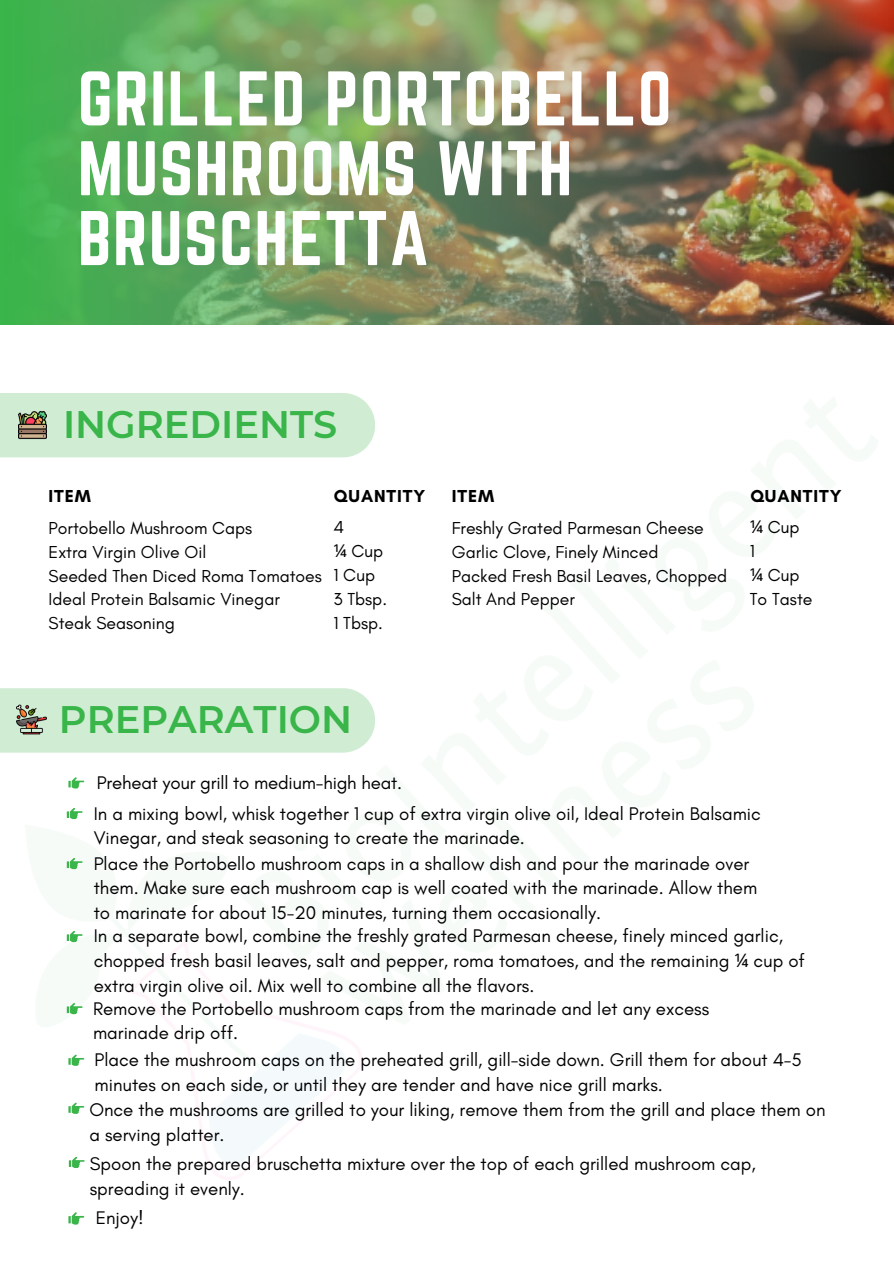
<style>
.page{position:relative;width:894px;height:1264px;background:#fff}
.page>*{position:absolute;margin:0;border:0;box-sizing:border-box;transform-origin:0 0}
.t1{font:67.5px/69.8px "Norwester";letter-spacing:.02em;color:#fff}
.t2{font:600 38.25px "Montserrat";color:#39b54a}
.t3{font:18.6px/24.8px "Glacial Indifference";color:#000}
.t4{font:17.7px "Glacial Indifference";color:#000}
.t5{font:700 17.7px "Glacial Indifference";letter-spacing:.05em;color:#000}
.t6{font:17.55px "Glacial Indifference";color:#000}
.s1{font-family:"Noto Sans"}
</style>
<div class="page">
<img style="left:0;top:393px;width:375px;height:787px">
<div style="left:0;top:688px;width:375px;height:64px;background:#d0edd4"></div>
<img style="left:16px;top:704px;width:31px;height:30px">
<svg style="left:68px;top:777px;width:16px;height:11px"></svg>
<svg style="left:67px;top:807px;width:16px;height:12px"></svg>
<img style="left:0;top:0;width:893px;height:324px">
<svg style="left:67px;top:857px;width:16px;height:12px"></svg>
<svg style="left:67px;top:930px;width:16px;height:12px"></svg>
<svg style="left:67px;top:1002px;width:16px;height:12px"></svg>
<svg style="left:68px;top:1212px;width:16px;height:12px"></svg>
<svg style="left:68px;top:1054px;width:16px;height:11px"></svg>
<svg style="left:68px;top:1102px;width:16px;height:11px"></svg>
<svg style="left:69px;top:1156px;width:16px;height:11px"></svg>
<p class="t1" style="left:78px;top:63px;width:595px">GRILLED PORTOBELLO<br>MUSHROOMS WITH<br>BRUSCHETTA</p>
<p class="t2" style="left:63px;top:401px;width:276px">INGREDIENTS</p>
<p class="t5" style="left:49px;top:485px;width:44px">ITEM</p>
<p class="t6" style="left:49px;top:517px;width:205px">Portobello Mushroom Caps</p>
<p class="t6" style="left:49px;top:541px;width:159px">Extra Virgin Olive Oil</p>
<p class="t6" style="left:49px;top:565px;width:275px">Seeded Then Diced Roma Tomatoes</p>
<p class="t6" style="left:49px;top:588px;width:233px">Ideal Protein Balsamic Vinegar</p>
<p class="t6" style="left:49px;top:612px;width:128px">Steak Seasoning</p>
<p class="t5" style="left:334px;top:485px;width:93px">QUANTITY</p>
<p class="t4" style="left:333px;top:516px;width:12px">4</p>
<p class="t4" style="left:333px;top:540px;width:51px"><span class="s1">¼</span> Cup</p>
<p class="t4" style="left:333px;top:564px;width:43px">1 Cup</p>
<p class="t4" style="left:333px;top:588px;width:55px">3 Tbsp.</p>
<p class="t4" style="left:333px;top:612px;width:51px">1 Tbsp.</p>
<p class="t5" style="left:451px;top:485px;width:44px">ITEM</p>
<p class="t6" style="left:451px;top:517px;width:253px">Freshly Grated Parmesan Cheese</p>
<p class="t6" style="left:451px;top:541px;width:208px">Garlic Clove, Finely Minced</p>
<p class="t6" style="left:451px;top:565px;width:277px">Packed Fresh Basil Leaves, Chopped</p>
<p class="t6" style="left:451px;top:588px;width:125px">Salt And Pepper</p>
<p class="t5" style="left:750px;top:485px;width:93px">QUANTITY</p>
<p class="t4" style="left:749px;top:516px;width:51px"><span class="s1">¼</span> Cup</p>
<p class="t4" style="left:749px;top:540px;width:7px">1</p>
<p class="t4" style="left:749px;top:564px;width:51px"><span class="s1">¼</span> Cup</p>
<p class="t4" style="left:749px;top:588px;width:64px">To Taste</p>
<p class="t2" style="left:59px;top:696px;width:295px">PREPARATION</p>
<p class="t3" style="left:97px;top:770px;width:307px">Preheat your grill to medium-high heat.</p>
<p class="t3" style="left:94px;top:800px;width:668px">In a mixing bowl, whisk together 1 cup of extra virgin olive oil, Ideal Protein Balsamic<br>Vinegar, and steak seasoning to create the marinade.</p>
<p class="t3" style="left:94px;top:850px;width:664px">Place the Portobello mushroom caps in a shallow dish and pour the marinade over them. Make sure each mushroom cap is well coated with the marinade. Allow them to marinate for about 15-20 minutes, turning them occasionally.</p>
<p class="t3" style="left:94px;top:923px;width:712px">In a separate bowl, combine the freshly grated Parmesan cheese, finely minced garlic, chopped fresh basil leaves, salt and pepper, roma tomatoes, and the remaining <span class="s1">¼</span> cup of extra virgin olive oil. Mix well to combine all the flavors.</p>
<p class="t3" style="left:93px;top:995px;width:617px">Remove the Portobello mushroom caps from the marinade and let any excess marinade drip off.</p>
<p class="t3" style="left:95px;top:1047px;width:708px">Place the mushroom caps on the preheated grill, gill-side down. Grill them for about 4-5 minutes on each side, or until they are tender and have nice grill marks.</p>
<p class="t3" style="left:89px;top:1097px;width:737px">Once the mushrooms are grilled to your liking, remove them from the grill and place them on a serving platter.</p>
<p class="t3" style="left:90px;top:1151px;width:667px">Spoon the prepared bruschetta mixture over the top of each grilled mushroom cap, spreading it evenly.</p>
<p class="t3" style="left:96px;top:1204px;width:49px">Enjoy!</p>
</div>
